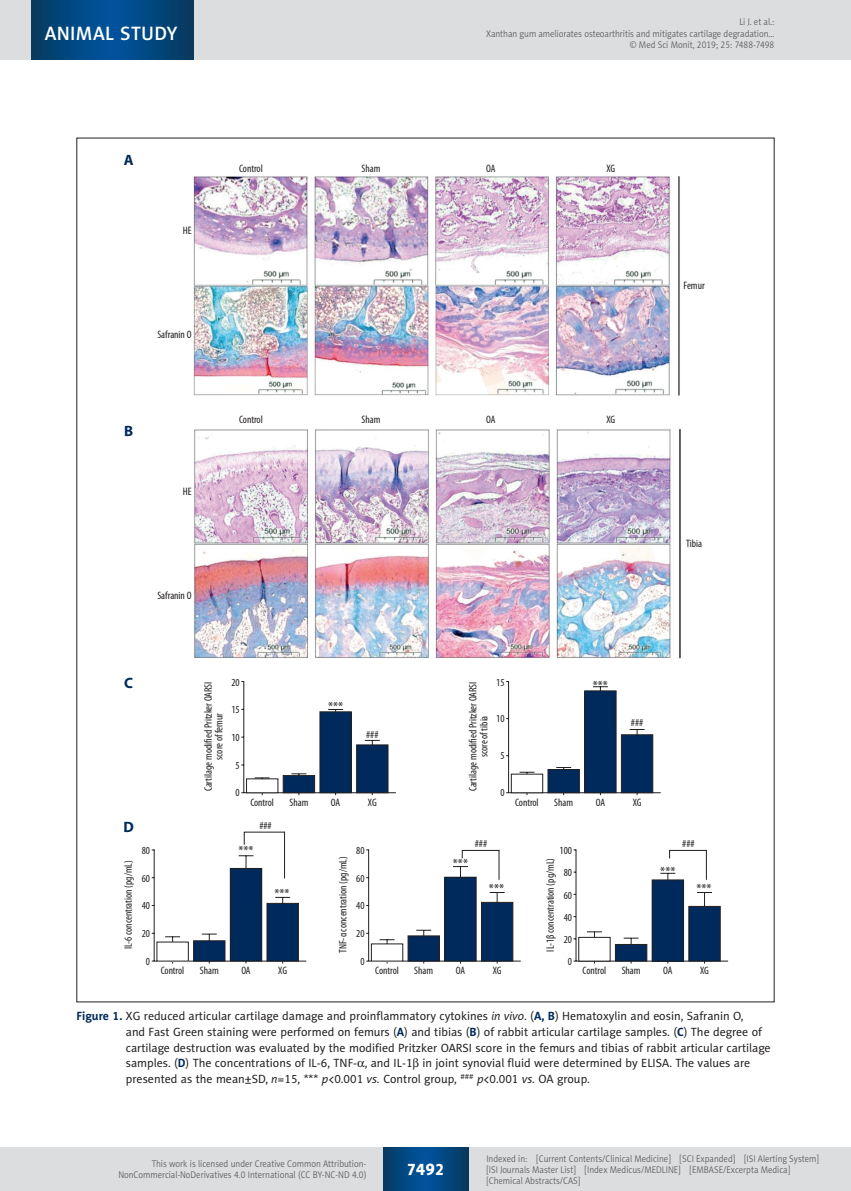
<style>
.page{position:relative;width:851px;height:1191px;background:#fff}
.page>*{position:absolute;margin:0;border:0;box-sizing:border-box;transform-origin:0 0}
.t1{font:19.5px "Naomi Sans EFN Medium";letter-spacing:.015em;color:#fff}
.t2{font:16.5px "Naomi Sans EFN Heavy";color:#fff}
.t3{font:700 15px "Myriad Pro";color:#00295c}
.t4{font:condensed 13.5px "Myriad Pro";color:#231f20}
.MSM_Tabela_tytul{font:12px/15.8px "Naomi Sans EFN";color:#231f20}
.t5{font:condensed 10.8px/22.4px "Myriad Pro";color:#231f20;text-align:center}
.t6{font:9.75px/11.2px "Naomi Sans EFN Light";color:#57585a;text-align:right;scale:.9 1}
.s1{font-weight:700;color:#00295c}
.s2{font-style:italic}
.s3{font-family:"Standard Sym L"}
</style>
<div class="page">
<img style="left:193px;top:176px;width:487px;height:219px">
<img style="left:194px;top:429px;width:486px;height:230px">
<hr style="left:241px;top:792px;width:155px;height:1px;background:#231f20">
<hr style="left:243px;top:681px;width:1px;height:111px;background:#231f20">
<svg style="left:319px;top:709px;width:61px;height:86px"></svg>
<div style="left:356px;top:744px;width:32px;height:49px;background:#00295c;border:1px solid #231f20"></div>
<svg style="left:246px;top:773px;width:61px;height:22px"></svg>
<div style="left:283px;top:775px;width:32px;height:18px;background:#00295c;border:1px solid #231f20"></div>
<hr style="left:152px;top:960px;width:154px;height:1px;background:#231f20">
<hr style="left:154px;top:849px;width:1px;height:112px;background:#231f20">
<svg style="left:238px;top:855px;width:15px;height:1px"></svg>
<hr style="left:246px;top:855px;width:1px;height:108px;background:#231f20">
<svg style="left:229px;top:867px;width:62px;height:97px"></svg>
<div style="left:266px;top:903px;width:33px;height:58px;background:#00295c;border:1px solid #231f20"></div>
<svg style="left:152px;top:933px;width:65px;height:31px"></svg>
<div style="left:193px;top:940px;width:32px;height:21px;background:#00295c;border:1px solid #231f20"></div>
<hr style="left:506px;top:792px;width:154px;height:1px;background:#231f20">
<hr style="left:508px;top:681px;width:1px;height:111px;background:#231f20">
<svg style="left:584px;top:686px;width:61px;height:109px"></svg>
<div style="left:621px;top:734px;width:32px;height:59px;background:#00295c;border:1px solid #231f20"></div>
<svg style="left:510px;top:767px;width:61px;height:28px"></svg>
<div style="left:547px;top:769px;width:32px;height:24px;background:#00295c;border:1px solid #231f20"></div>
<svg style="left:244px;top:832px;width:1px;height:12px"></svg>
<hr style="left:244px;top:831px;width:41px;height:1px;background:#231f20">
<hr style="left:284px;top:832px;width:1px;height:46px;background:#231f20">
<hr style="left:366px;top:960px;width:154px;height:1px;background:#231f20">
<hr style="left:368px;top:849px;width:1px;height:112px;background:#231f20">
<svg style="left:453px;top:866px;width:15px;height:1px"></svg>
<hr style="left:460px;top:866px;width:1px;height:97px;background:#231f20">
<svg style="left:444px;top:876px;width:61px;height:88px"></svg>
<div style="left:481px;top:902px;width:32px;height:59px;background:#00295c;border:1px solid #231f20"></div>
<svg style="left:366px;top:929px;width:66px;height:35px"></svg>
<div style="left:407px;top:935px;width:32px;height:26px;background:#00295c;border:1px solid #231f20"></div>
<hr style="left:462px;top:850px;width:37px;height:1px;background:#231f20">
<hr style="left:498px;top:850px;width:1px;height:30px;background:#231f20">
<hr style="left:573px;top:960px;width:155px;height:1px;background:#231f20">
<hr style="left:575px;top:849px;width:1px;height:112px;background:#231f20">
<svg style="left:651px;top:873px;width:61px;height:91px"></svg>
<div style="left:688px;top:906px;width:32px;height:55px;background:#00295c;border:1px solid #231f20"></div>
<svg style="left:573px;top:931px;width:66px;height:33px"></svg>
<div style="left:615px;top:944px;width:32px;height:17px;background:#00295c;border:1px solid #231f20"></div>
<hr style="left:669px;top:850px;width:37px;height:1px;background:#231f20">
<hr style="left:706px;top:850px;width:1px;height:30px;background:#231f20">
<div style="left:0;top:1148px;width:850px;height:43px;background:#dcdddf"></div>
<svg style="left:383px;top:1147px;width:85px;height:43px"></svg>
<div style="left:0;top:0;width:850px;height:60px;background:#dcdddf"></div>
<hr style="left:850px;top:0;width:1px;height:60px;background:#dcdddf">
<svg style="left:32px;top:0;width:161px;height:60px"></svg>
<h1 class="t1" style="left:45px;top:22px;width:134px">ANIMAL STUDY</h1>
<p class="t6" style="left:486px;top:16px;width:322px">Li J. et al.:<br>Xanthan gum ameliorates osteoarthritis and mitigates cartilage degradation… © Med Sci Monit, 2019; 25: 7488-7498</p>
<p class="t3" style="left:124px;top:151px;width:11px">A</p>
<p class="t5" style="left:183px;top:219px;width:10px">HE</p>
<p class="t5" style="left:157px;top:323px;width:36px">Safranin O</p>
<p class="t3" style="left:124px;top:421px;width:11px">B</p>
<p class="t5" style="left:183px;top:480px;width:10px">HE</p>
<p class="t5" style="left:157px;top:584px;width:36px">Safranin O</p>
<p class="t5" style="left:239px;top:157px;width:25px">Control</p>
<p class="t5" style="left:239px;top:408px;width:25px">Control</p>
<p class="t5" style="left:361px;top:157px;width:20px">Sham</p>
<p class="t5" style="left:486px;top:157px;width:11px">OA</p>
<p class="t5" style="left:606px;top:157px;width:10px">XG</p>
<p class="t5" style="left:361px;top:408px;width:20px">Sham</p>
<p class="t5" style="left:486px;top:408px;width:11px">OA</p>
<p class="t5" style="left:606px;top:408px;width:10px">XG</p>
<p class="t5" style="left:683px;top:274px;width:23px">Femur</p>
<p class="t5" style="left:686px;top:532px;width:17px">Tibia</p>
<p class="t3" style="left:124px;top:673px;width:10px">C</p>
<p class="t3" style="left:123px;top:817px;width:12px">D</p>
<p class="t5" style="left:142px;top:839px;width:10px">80</p>
<p class="t5" style="left:142px;top:866px;width:10px">60</p>
<p class="t5" style="left:142px;top:894px;width:10px">40</p>
<p class="t5" style="left:142px;top:922px;width:10px">20</p>
<p class="t5" style="left:146px;top:949px;width:6px">0</p>
<p class="t5" style="left:117px;top:949px;width:91px;rotate:-90deg">IL-6 concentration (pg/mL)</p>
<p class="t5" style="left:202px;top:791px;width:111px;line-height:10.8px;rotate:-90deg">Cartilage modi ed Pritzker OARSI score of femur</p>
<p class="t5" style="left:231px;top:670px;width:10px">20</p>
<p class="t5" style="left:231px;top:698px;width:10px">15</p>
<p class="t5" style="left:231px;top:726px;width:10px">10</p>
<p class="t5" style="left:235px;top:753px;width:6px">5</p>
<p class="t5" style="left:235px;top:781px;width:6px">0</p>
<p class="t5" style="left:250px;top:791px;width:25px">Control</p>
<p class="t5" style="left:289px;top:791px;width:20px">Sham</p>
<p class="t5" style="left:259px;top:814px;width:14px">###</p>
<p class="t4" style="left:238px;top:842px;width:17px">***</p>
<p class="t4" style="left:274px;top:885px;width:17px">***</p>
<p class="t5" style="left:161px;top:959px;width:25px">Control</p>
<p class="t5" style="left:200px;top:959px;width:20px">Sham</p>
<p class="t5" style="left:278px;top:959px;width:10px">XG</p>
<p class="t5" style="left:241px;top:959px;width:11px">OA</p>
<p class="t4" style="left:328px;top:698px;width:17px">***</p>
<p class="t5" style="left:366px;top:723px;width:14px">###</p>
<p class="t5" style="left:331px;top:791px;width:11px">OA</p>
<p class="t5" style="left:368px;top:791px;width:10px">XG</p>
<p class="t5" style="left:467px;top:791px;width:111px;line-height:10.8px;rotate:-90deg">Cartilage modi ed Pritzker OARSI score of tibia</p>
<p class="t5" style="left:496px;top:670px;width:10px">15</p>
<p class="t5" style="left:496px;top:707px;width:10px">10</p>
<p class="t5" style="left:500px;top:744px;width:6px">5</p>
<p class="t5" style="left:500px;top:781px;width:6px">0</p>
<p class="t5" style="left:515px;top:791px;width:25px">Control</p>
<p class="t5" style="left:554px;top:791px;width:20px">Sham</p>
<p class="t4" style="left:592px;top:677px;width:17px">***</p>
<p class="t5" style="left:595px;top:791px;width:11px">OA</p>
<p class="t5" style="left:630px;top:711px;width:14px">###</p>
<p class="t5" style="left:632px;top:791px;width:10px">XG</p>
<p class="t5" style="left:356px;top:839px;width:10px">80</p>
<p class="t5" style="left:356px;top:866px;width:10px">60</p>
<p class="t5" style="left:356px;top:894px;width:10px">40</p>
<p class="t5" style="left:356px;top:922px;width:10px">20</p>
<p class="t5" style="left:360px;top:949px;width:6px">0</p>
<p class="t5" style="left:331px;top:953px;width:98px;rotate:-90deg">TNF-α concentration (pg/mL)</p>
<p class="t5" style="left:474px;top:832px;width:14px">###</p>
<p class="t4" style="left:453px;top:855px;width:17px">***</p>
<p class="t4" style="left:489px;top:880px;width:17px">***</p>
<p class="t5" style="left:375px;top:959px;width:25px">Control</p>
<p class="t5" style="left:414px;top:959px;width:20px">Sham</p>
<p class="t5" style="left:492px;top:959px;width:10px">XG</p>
<p class="t5" style="left:456px;top:959px;width:11px">OA</p>
<p class="t5" style="left:559px;top:839px;width:14px;text-align:right">100<br>80<br>60<br>40<br>20<br>0</p>
<p class="t5" style="left:538px;top:951px;width:95px;rotate:-90deg">IL-1β concentration (pg/mL)</p>
<p class="t5" style="left:682px;top:832px;width:14px">###</p>
<p class="t4" style="left:660px;top:863px;width:17px">***</p>
<p class="t4" style="left:696px;top:880px;width:17px">***</p>
<p class="t5" style="left:582px;top:959px;width:25px">Control</p>
<p class="t5" style="left:621px;top:959px;width:20px">Sham</p>
<p class="t5" style="left:700px;top:959px;width:10px">XG</p>
<p class="t5" style="left:663px;top:959px;width:11px">OA</p>
<p class="MSM_Tabela_tytul" style="left:126px;top:1008px;width:646px;text-indent:-49px"><span class="s1">Figure 1.</span> XG reduced articular cartilage damage and proinflammatory cytokines <span class="s2">in vivo</span>. (<span class="s1">A, B</span>) Hematoxylin and eosin, Safranin O,<br>and Fast Green staining were performed on femurs (<span class="s1">A</span>) and tibias (<span class="s1">B</span>) of rabbit articular cartilage samples. (<span class="s1">C</span>) The degree of cartilage destruction was evaluated by the modified Pritzker OARSI score in the femurs and tibias of rabbit articular cartilage samples. (<span class="s1">D</span>) The concentrations of IL-6, TNF-<span class="s3">a</span>, and IL-1<span class="s3">b</span> in joint synovial fluid were determined by ELISA. The values are presented as the mean±SD, <span class="s2">n</span>=15, *** <span class="s2">p</span>&lt;0.001 <span class="s2">vs.</span> Control group, <sup>###</sup> <span class="s2">p</span>&lt;0.001 <span class="s2">vs.</span> OA group.</p>
<p class="t6" style="left:118px;top:1158px;width:277px">This work is licensed under Creative Common Attribution-<br>NonCommercial-NoDerivatives 4.0 International (CC BY-NC-ND 4.0)</p>
<h2 class="t2" style="left:406px;top:1159px;width:39px">7492</h2>
<p class="t6" style="left:486px;top:1152px;width:371px;text-align:left">Indexed in: [Current Contents/Clinical Medicine] [SCI Expanded] [ISI Alerting System] [ISI Journals Master List] [Index Medicus/MEDLINE] [EMBASE/Excerpta Medica] [Chemical Abstracts/CAS]</p>
</div>
